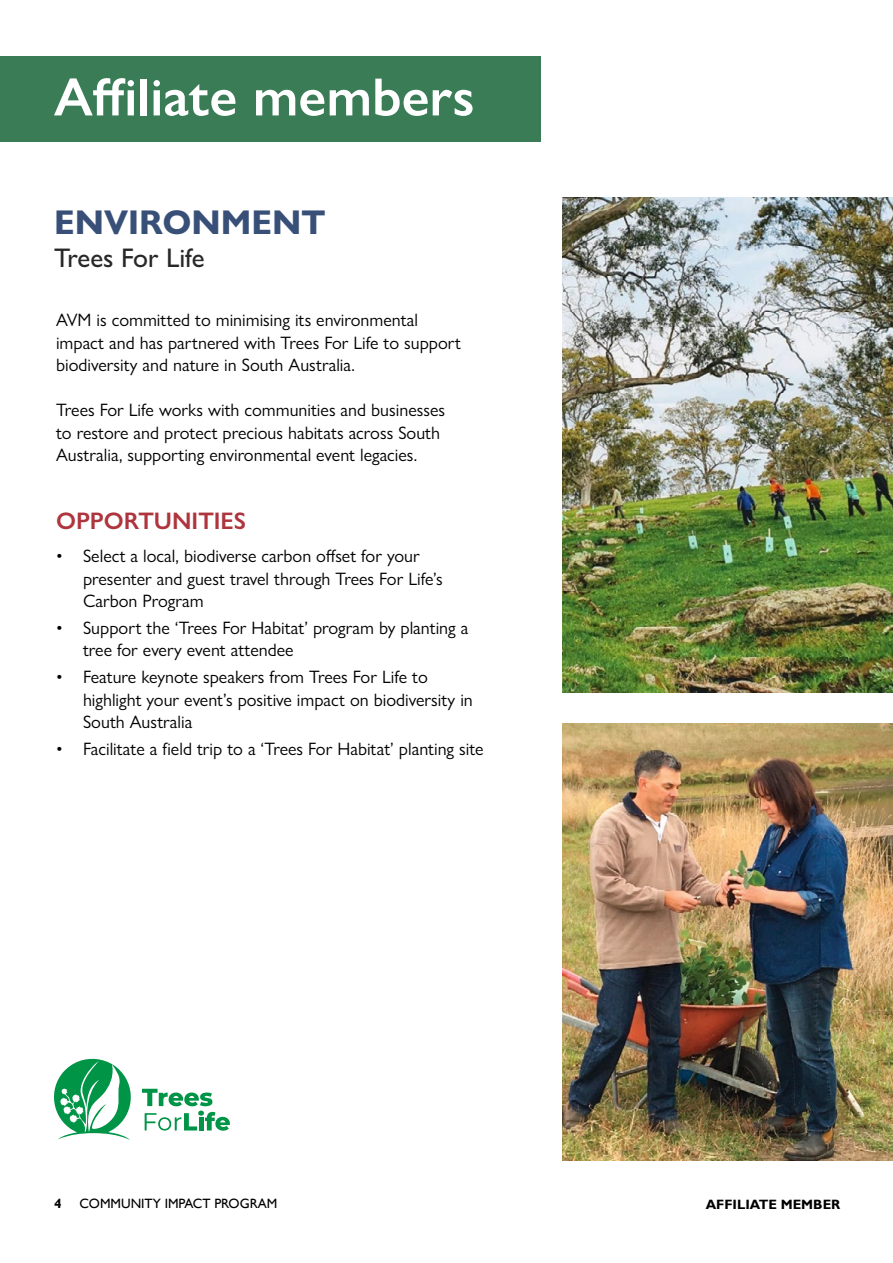
<style>
.page{position:relative;width:893px;height:1263px;background:#fff}
.page>*{position:absolute;margin:0;border:0;box-sizing:border-box;transform-origin:0 0}
.t1{font:600 54px "Gill Sans Nova";color:#fff}
.t2{font:700 34.5px "Gill Sans Nova";color:#384f77}
.t3{font:500 27px "Gill Sans Nova";color:#292829}
.t4{font:600 24px "Gill Sans Nova";color:#ae353e}
.t5{font:18px/22.5px "Gill Sans Nova";color:#000}
.t6{font:13.5px "Gill Sans";color:#000}
.t7{font:700 13.5px "Gill Sans";color:#000}
</style>
<div class="page">
<img style="left:563px;top:723px;width:330px;height:438px">
<img style="left:563px;top:197px;width:330px;height:496px">
<svg style="left:54px;top:1058px;width:176px;height:82px"></svg>
<div style="left:0;top:56px;width:540px;height:86px;background:#397c56"></div>
<h1 class="t1" style="left:54px;top:64px;width:422px">Affiliate members</h1>
<h2 class="t2" style="left:54px;top:200px;width:273px">ENVIRONMENT</h2>
<h3 class="t3" style="left:54px;top:241px;width:152px">Trees For Life</h3>
<p class="t5" style="left:56px;top:309px;width:406px">AVM is committed to minimising its environmental impact and has partnered with Trees For Life to support biodiversity and nature in South Australia.</p>
<p class="t5" style="left:56px;top:399px;width:390px">Trees For Life works with communities and businesses to restore and protect precious habitats across South<br>Australia, supporting environmental event legacies.</p>
<h3 class="t4" style="left:56px;top:506px;width:192px">OPPORTUNITIES</h3>
<p class="t5" style="left:83px;top:544px;width:361px;text-indent:-27px">• Select a local, biodiverse carbon offset for your presenter and guest travel through Trees For Life’s<br>Carbon Program</p>
<p class="t5" style="left:83px;top:616px;width:387px;text-indent:-27px">• Support the ‘Trees For Habitat’ program by planting a tree for every event attendee</p>
<p class="t5" style="left:83px;top:665px;width:391px;text-indent:-27px">• Feature keynote speakers from Trees For Life to highlight your event’s positive impact on biodiversity in<br>South Australia</p>
<p class="t5" style="left:56px;top:737px;width:429px">• Facilitate a field trip to a ‘Trees For Habitat’ planting site</p>
<p class="t7" style="left:54px;top:1195px;width:9px">4</p>
<p class="t6" style="left:79px;top:1195px;width:199px">COMMUNITY IMPACT PROGRAM</p>
<p class="t7" style="left:706px;top:1196px;width:136px">AFFILIATE MEMBER</p>
</div>
